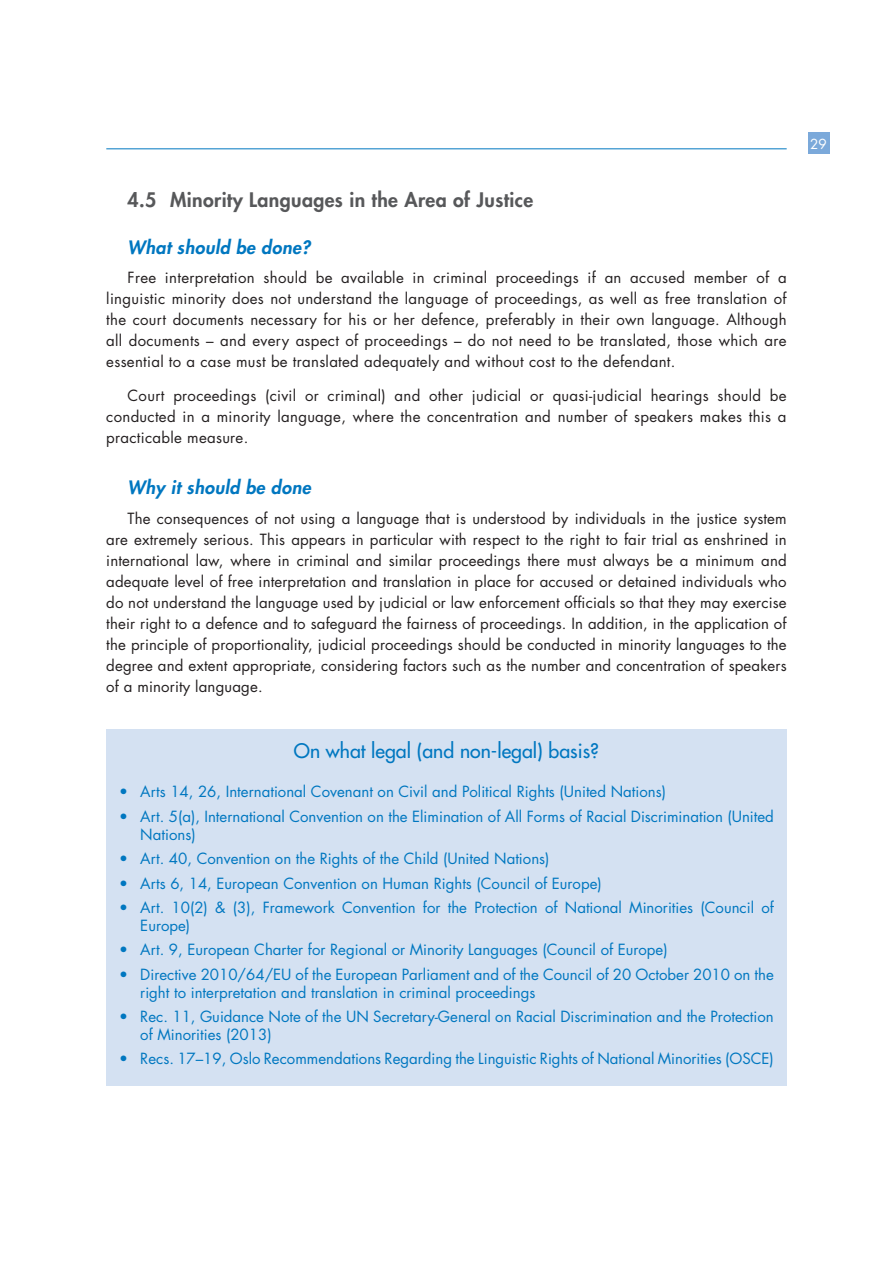
<style>
.page{position:relative;width:893px;height:1263px;background:#fff}
.page>*{position:absolute;margin:0;border:0;box-sizing:border-box;transform-origin:0 0}
.Sous_Titre_1_1{font:800 19.5px "Futura Std";letter-spacing:.02em;color:#57585a}
.Box_Titre{font:500 19.5px "Futura Std";color:#0077c0}
.Texte_courant_bleu_i{font:italic 800 18px "Futura Std";letter-spacing:.02em;color:#0077c0}
.Texte_courant{font:15px/21px "Futura Std";letter-spacing:.02em;color:#231f20;text-align:justify}
.t1{font:15px/18px "Futura Std";color:#0077c0}
.t2{font:13.5px "Futura Std";color:#fff}
</style>
<div class="page">
<hr style="left:106px;top:148px;width:681px;height:1px;background:#0077c0">
<div style="left:808px;top:133px;width:21px;height:21px;background:#7ba9da"></div>
<div style="left:106px;top:729px;width:681px;height:356px;background:#d4e1f2"></div>
<p class="Sous_Titre_1_1" style="left:128px;top:188px;width:407px">4.5 Minority Languages in the Area of Justice</p>
<p class="Texte_courant_bleu_i" style="left:128px;top:236px;width:184px">What should be done?</p>
<p class="Texte_courant" style="left:106px;top:268px;width:682px;text-indent:21px">Free interpretation should be available in criminal proceedings if an accused member of a linguistic minority does not understand the language of proceedings, as well as free translation of the court documents necessary for his or her defence, preferably in their own language. Although all documents – and every aspect of proceedings – do not need to be translated, those which are essential to a case must be translated adequately and without cost to the defendant.</p>
<p class="Texte_courant" style="left:106px;top:385px;width:682px;text-indent:21px">Court proceedings (civil or criminal) and other judicial or quasi-judicial hearings should be conducted in a minority language, where the concentration and number of speakers makes this a practicable measure.</p>
<p class="Texte_courant_bleu_i" style="left:128px;top:476px;width:185px">Why it should be done</p>
<p class="Texte_courant" style="left:106px;top:508px;width:682px;text-indent:21px">The consequences of not using a language that is understood by individuals in the justice system are extremely serious. This appears in particular with respect to the right to fair trial as enshrined in international law, where in criminal and similar proceedings there must always be a minimum and adequate level of free interpretation and translation in place for accused or detained individuals who do not understand the language used by judicial or law enforcement officials so that they may exercise their right to a defence and to safeguard the fairness of proceedings. In addition, in the application of the principle of proportionality, judicial proceedings should be conducted in minority languages to the degree and extent appropriate, considering factors such as the number and concentration of speakers of a minority language.</p>
<p class="Box_Titre" style="left:294px;top:739px;width:307px">On what legal (and non-legal) basis?</p>
<p class="t1" style="left:119px;top:783px;width:548px">• Arts 14, 26, International Covenant on Civil and Political Rights (United Nations)</p>
<p class="t1" style="left:140px;top:807px;width:635px;text-indent:-21px">• Art. 5(a), International Convention on the Elimination of All Forms of Racial Discrimination (United<br>Nations)</p>
<p class="t1" style="left:119px;top:850px;width:432px">• Art. 40, Convention on the Rights of the Child (United Nations)</p>
<p class="t1" style="left:119px;top:874px;width:484px">• Arts 6, 14, European Convention on Human Rights (Council of Europe)</p>
<p class="t1" style="left:140px;top:898px;width:635px;text-indent:-21px">• Art. 10(2) &amp; (3), Framework Convention for the Protection of National Minorities (Council of<br>Europe)</p>
<p class="t1" style="left:119px;top:941px;width:550px">• Art. 9, European Charter for Regional or Minority Languages (Council of Europe)</p>
<p class="t1" style="left:140px;top:965px;width:635px;text-indent:-21px">• Directive 2010/64/EU of the European Parliament and of the Council of 20 October 2010 on the right to interpretation and translation in criminal proceedings</p>
<p class="t1" style="left:140px;top:1008px;width:635px;text-indent:-21px">• Rec. 11, Guidance Note of the UN Secretary-General on Racial Discrimination and the Protection of Minorities (2013)</p>
<p class="t1" style="left:119px;top:1050px;width:656px">• Recs. 17–19, Oslo Recommendations Regarding the Linguistic Rights of National Minorities (OSCE)</p>
<p class="t2" style="left:810px;top:135px;width:18px">29</p>
</div>
